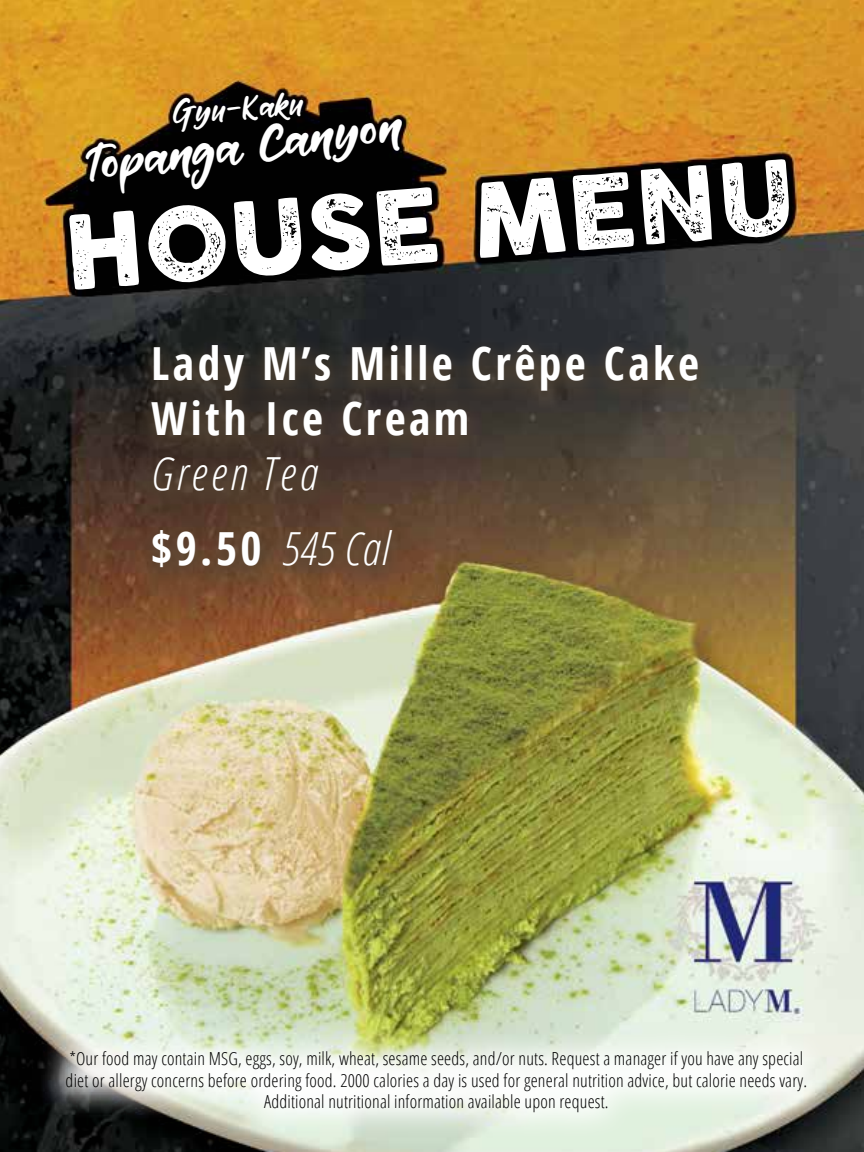
<style>
.page{position:relative;width:864px;height:1152px;background:#fff}
.page>*{position:absolute;margin:0;border:0;box-sizing:border-box;transform-origin:0 0}
.t1{font:100px "Cocogoose Pro Letterpress";color:#fff}
.t2{font:700 condensed 45.6px/54.8px "Open Sans";letter-spacing:.075em;color:#fff}
.t3{font:italic 300 condensed 45.6px "Open Sans";letter-spacing:.025em;color:#fff}
.t4{font:43.4px "Mutual Feelings";color:#fff}
.t5{font:27.4px "Mutual Feelings";color:#fff}
.t6{font:300 condensed 18px/21.6px "Open Sans";letter-spacing:.01em;color:#000;text-align:center}
.s1{font-weight:300;font-style:italic}
.s2{font-weight:700;font-style:normal}
</style>
<div class="page">
<img style="left:0;top:0;width:864px;height:1152px">
<div style="left:133px;top:332px;width:584px;height:259px;background:#554634;opacity:.68"></div>
<svg style="left:37px;top:1025px;width:795px;height:117px"></svg>
<h3 class="t5" style="left:172px;top:102px;width:134px;rotate:-5deg">Gyu-Kaku</h3>
<p class="t4" style="left:84px;top:146px;width:320px;rotate:-7deg">Topanga Canyon</p>
<h1 class="t1" style="left:58px;top:187px;width:734px;rotate:-5deg">HOUSE MENU</h1>
<p class="t2" style="left:151px;top:335px;width:550px">Lady M’s Mille Crêpe Cake<br>With Ice Cream<br><span class="s1">Green Tea</span></p>
<p class="t3" style="left:151px;top:517px;width:239px"><span class="s2">$9.50</span> 545 Cal</p>
<p class="t6" style="left:66px;top:1047px;width:743px">*Our food may contain MSG, eggs, soy, milk, wheat, sesame seeds, and/or nuts. Request a manager if you have any special diet or allergy concerns before ordering food. 2000 calories a day is used for general nutrition advice, but calorie needs vary.<br>Additional nutritional information available upon request.</p>
</div>
